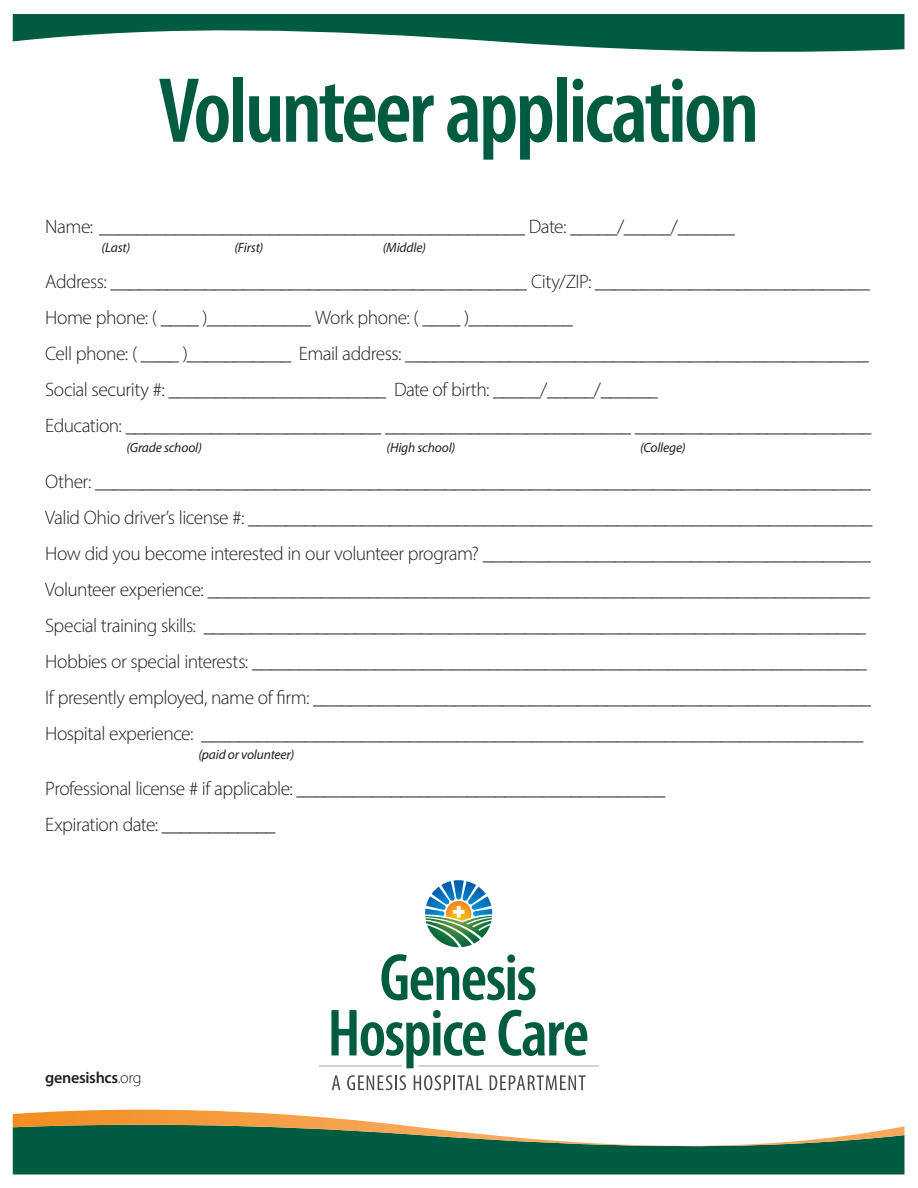
<style>
.page{position:relative;width:918px;height:1188px;background:#fff}
.page>*{position:absolute;margin:0;border:0;box-sizing:border-box;transform-origin:0 0}
.t1{font:600 condensed 93.45px "Myriad Pro";letter-spacing:-.035em;color:#005c41}
.t2{font:300 19.5px/36px "Myriad Pro";letter-spacing:-.03em;color:#231f20}
.t3{font:600 16.2px "Myriad Pro";letter-spacing:-.02em;color:#231f20}
.t4{font:italic 13.5px "Myriad Pro";letter-spacing:-.01em;color:#231f20}
.s1{font-weight:300}
</style>
<div class="page">
<div style="left:13px;top:1156px;width:891px;height:18px;background:#005c41"></div>
<svg style="left:13px;top:1110px;width:891px;height:46px"></svg>
<svg style="left:13px;top:14px;width:891px;height:38px"></svg>
<svg style="left:332px;top:1075px;width:8px;height:15px"></svg>
<svg style="left:347px;top:1075px;width:59px;height:15px"></svg>
<svg style="left:414px;top:1075px;width:68px;height:15px"></svg>
<svg style="left:490px;top:1075px;width:96px;height:15px"></svg>
<img style="left:425px;top:880px;width:67px;height:67px">
<svg style="left:381px;top:954px;width:155px;height:46px"></svg>
<svg style="left:331px;top:1010px;width:155px;height:58px"></svg>
<svg style="left:499px;top:1010px;width:88px;height:46px"></svg>
<hr style="left:319px;top:1065px;width:83px;height:2px;background:#d1d2d4">
<hr style="left:418px;top:1065px;width:181px;height:2px;background:#d1d2d4">
<p class="t1" style="left:158px;top:53px;width:603px">Volunteer application</p>
<p class="t2" style="left:45px;top:208px;width:691px">Name: _____________________________________________ Date: _____/_____/______</p>
<p class="t4" style="left:102px;top:239px;width:30px">(Last)</p>
<p class="t4" style="left:234px;top:239px;width:31px">(First)</p>
<p class="t4" style="left:383px;top:239px;width:45px">(Middle)</p>
<p class="t2" style="left:45px;top:264px;width:826px">Address: ____________________________________________ City/ZIP: _____________________________</p>
<p class="t2" style="left:45px;top:300px;width:529px">Home phone: ( ____ )___________ Work phone: ( ____ )___________</p>
<p class="t2" style="left:45px;top:336px;width:825px">Cell phone: ( ____ )___________ Email address: _________________________________________________</p>
<p class="t2" style="left:45px;top:372px;width:614px">Social security #: _______________________ Date of birth: _____/_____/______</p>
<p class="t2" style="left:45px;top:408px;width:828px">Education: ___________________________ __________________________ _________________________</p>
<p class="t4" style="left:126px;top:439px;width:77px">(Grade school)</p>
<p class="t4" style="left:387px;top:439px;width:70px">(High school)</p>
<p class="t4" style="left:640px;top:439px;width:47px">(College)</p>
<p class="t2" style="left:45px;top:463px;width:829px">Other: __________________________________________________________________________________<br>Valid Ohio driver’s license #: __________________________________________________________________</p>
<p class="t2" style="left:45px;top:535px;width:827px">How did you become interested in our volunteer program? _________________________________________</p>
<p class="t2" style="left:45px;top:571px;width:826px">Volunteer experience: ______________________________________________________________________</p>
<p class="t2" style="left:45px;top:607px;width:822px">Special training skills: ______________________________________________________________________</p>
<p class="t2" style="left:45px;top:643px;width:823px">Hobbies or special interests: _________________________________________________________________</p>
<p class="t2" style="left:45px;top:679px;width:828px">If presently employed, name of firm: ___________________________________________________________</p>
<p class="t2" style="left:45px;top:715px;width:820px">Hospital experience: ______________________________________________________________________</p>
<p class="t4" style="left:198px;top:746px;width:97px">(paid or volunteer)</p>
<p class="t2" style="left:45px;top:771px;width:622px">Professional license # if applicable: _______________________________________</p>
<p class="t2" style="left:45px;top:807px;width:232px">Expiration date: ____________</p>
<p class="t3" style="left:45px;top:1067px;width:98px">genesishcs<span class="s1">.org</span></p>
</div>
